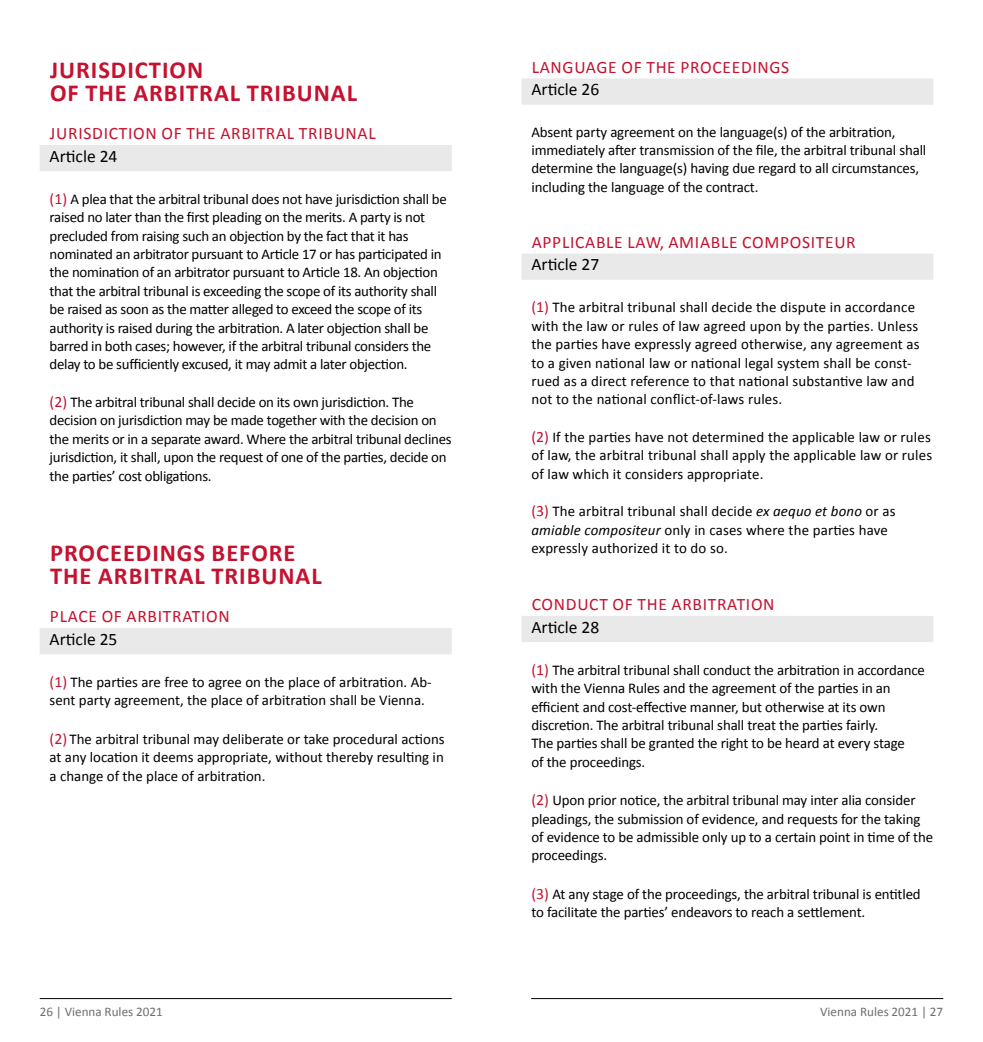
<style>
.page{position:relative;width:983px;height:1042px;background:#fff}
.page>*{position:absolute;margin:0;border:0;box-sizing:border-box;transform-origin:0 0}
.t1{font:700 24.5px/22.8px "Calibri";letter-spacing:.04em;color:#c41230;text-align:right}
.t2{font:17.5px "Calibri";letter-spacing:.04em;color:#c41230}
.t3{font:17.5px "Calibri";color:#000}
.t4{font:14.88px/18.4px "Calibri";letter-spacing:-.01em;color:#000}
.t5{font:14.88px/18.4px "Calibri";letter-spacing:.01em;color:#000}
.t6{font:13.12px "Calibri";color:#6d6e71}
.s1{font-size:15.75px;color:#c41230}
.s2{font-style:italic}
</style>
<div class="page">
<hr style="left:40px;top:998px;width:411px;height:1px;background:#000">
<hr style="left:531px;top:998px;width:412px;height:1px;background:#000">
<div style="left:40px;top:145px;width:411px;height:26px;background:#e9e9ea"></div>
<div style="left:40px;top:628px;width:411px;height:26px;background:#e9e9ea"></div>
<div style="left:521px;top:78px;width:412px;height:27px;background:#e9e9ea"></div>
<div style="left:521px;top:253px;width:412px;height:27px;background:#e9e9ea"></div>
<div style="left:521px;top:616px;width:412px;height:26px;background:#e9e9ea"></div>
<h1 class="t1" style="left:50px;top:58px;width:23px">JURIS</h1>
<h1 class="t1" style="left:50px;top:58px;width:113px">DICTION<br>OF THE ARBITR</h1>
<h1 class="t1" style="left:214px;top:81px;width:48px">AL TRIBUN</h1>
<h1 class="t1" style="left:331px;top:81px;width:26px">AL</h1>
<p class="t2" style="left:50px;top:122px;width:327px">JURISDICTION OF THE ARBITRAL TRIBUNAL</p>
<p class="t3" style="left:50px;top:145px;width:69px">Article 24</p>
<p class="t4" style="left:50px;top:190px;width:398px"><span class="s1">(1)</span> A plea that the arbitral tribunal does not have jurisdiction shall be raised no later than the first pleading on the merits. A party is not precluded from raising such an objection by the fact that it has nominated an arbitrator pursuant to Article 17 or has participated in the nomination of an arbitrator pursuant to Article 18. An objection that the arbitral tribunal is exceeding the scope of its authority shall be raised as soon as the matter alleged to exceed the scope of its authority is raised during the arbitration. A later objection shall be barred in both cases; however, if the arbitral tribunal considers the delay to be sufficiently excused, it may admit a later objection.</p>
<p class="t4" style="left:50px;top:393px;width:403px"><span class="s1">(2)</span> The arbitral tribunal shall decide on its own jurisdiction. The decision on jurisdiction may be made together with the decision on the merits or in a separate award. Where the arbitral tribunal declines jurisdiction, it shall, upon the request of one of the parties, decide on the parties’ cost obligations.</p>
<h1 class="t1" style="left:50px;top:541px;width:247px;text-align:left">PROCEEDINGS BEFORE<br>THE ARBITR</h1>
<h1 class="t1" style="left:179px;top:564px;width:48px">AL TRIBUN</h1>
<h1 class="t1" style="left:295px;top:564px;width:26px">AL</h1>
<p class="t2" style="left:50px;top:605px;width:181px">PLACE OF ARBITRATION</p>
<p class="t3" style="left:50px;top:628px;width:69px">Article 25</p>
<p class="t4" style="left:50px;top:673px;width:383px"><span class="s1">(1)</span> The parties are free to agree on the place of arbitration. Ab&shy;sent party agreement, the place of arbitration shall be Vienna.</p>
<p class="t4" style="left:50px;top:730px;width:396px;text-align:justify"><span class="s1">(2)</span> The arbitral tribunal may deliberate or take procedural actions at any location it deems appropriate, without thereby resulting in a change of the place of arbitration.</p>
<p class="t2" style="left:531px;top:56px;width:259px">LANGUAGE OF THE PROCEEDINGS</p>
<p class="t3" style="left:531px;top:79px;width:69px">Article 26</p>
<p class="t4" style="left:531px;top:122px;width:396px">Absent party agreement on the language(s) of the arbitration, immediately after transmission of the file, the arbitral tribunal shall determine the language(s) having due regard to all circumstances, including the language of the contract.</p>
<p class="t2" style="left:531px;top:231px;width:325px">APPLICABLE LAW, AMIABLE COMPOSITEUR</p>
<p class="t3" style="left:531px;top:254px;width:69px">Article 27</p>
<p class="t5" style="left:531px;top:298px;width:389px"><span class="s1">(1)</span> The arbitral tribunal shall decide the dispute in accordance with the law or rules of law agreed upon by the parties. Unless the parties have expressly agreed otherwise, any agreement as to a given national law or national legal system shall be const&shy;rued as a direct reference to that national substantive law and not to the national conflict-of-laws rules.</p>
<p class="t4" style="left:531px;top:428px;width:402px;text-align:justify"><span class="s1">(2)</span> If the parties have not determined the applicable law or rules of law, the arbitral tribunal shall apply the applicable law or rules of law which it considers appropriate.</p>
<p class="t5" style="left:531px;top:502px;width:365px"><span class="s1">(3)</span> The arbitral tribunal shall decide <span class="s2">ex aequo et bono</span> or as <span class="s2">amiable compositeur</span> only in cases where the parties have expressly authorized it to do so.</p>
<p class="t2" style="left:531px;top:593px;width:244px">CONDUCT OF THE ARBITRATION</p>
<p class="t3" style="left:531px;top:616px;width:69px">Article 28</p>
<p class="t4" style="left:531px;top:661px;width:395px"><span class="s1">(1)</span> The arbitral tribunal shall conduct the arbitration in accordance with the Vienna Rules and the agreement of the parties in an efficient and cost-effective manner, but otherwise at its own discretion. The arbitral tribunal shall treat the parties fairly.<br>The parties shall be granted the right to be heard at every stage<br>of the proceedings.</p>
<p class="t4" style="left:531px;top:791px;width:403px"><span class="s1">(2)</span> Upon prior notice, the arbitral tribunal may inter alia consider pleadings, the submission of evidence, and requests for the taking of evidence to be admissible only up to a certain point in time of the proceedings.</p>
<p class="t4" style="left:531px;top:885px;width:391px"><span class="s1">(3)</span> At any stage of the proceedings, the arbitral tribunal is entitled to facilitate the parties’ endeavors to reach a settlement.</p>
<p class="t6" style="left:40px;top:1003px;width:124px">26 | Vienna Rules 2021</p>
<p class="t6" style="left:820px;top:1003px;width:124px">Vienna Rules 2021 | 27</p>
</div>
